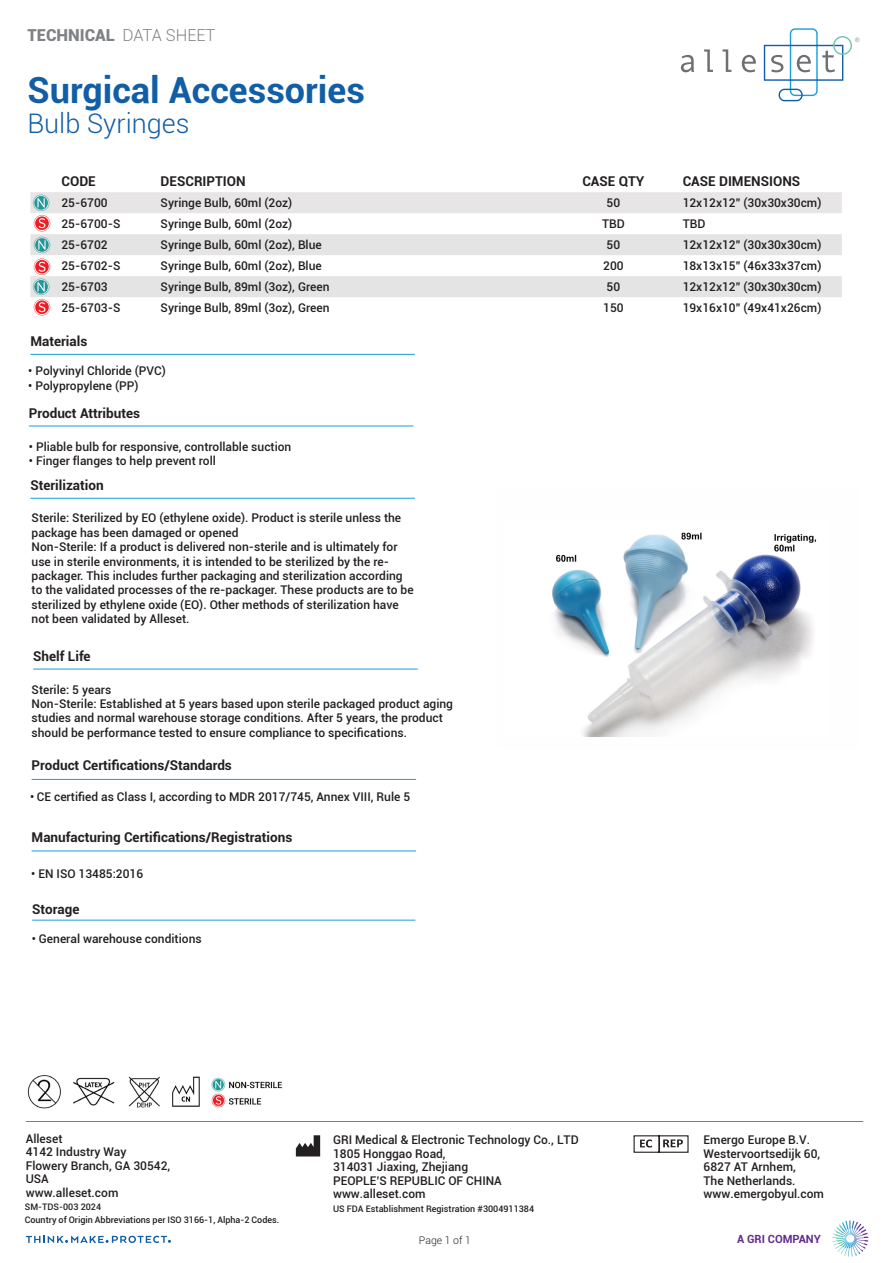
<style>
.page{position:relative;width:893px;height:1263px;background:#fff}
.page>*{position:absolute;margin:0;border:0;box-sizing:border-box;transform-origin:0 0}
.t1{font:700 36px "Roboto";color:#115ea7}
.t2{font:300 27px "Roboto";color:#115ea7}
.t3{font:900 16.5px "Roboto";color:#808285}
.t4{font:700 13.5px "Roboto";color:#231f20}
.t5{font:500 12px/13.5px "Roboto";color:#231f20}
.t6{font:700 11.25px "Roboto";color:#622c8d}
.t7{font:300 10.5px "Roboto";color:#231f20}
.t8{font:500 9px/13.2px "Roboto";color:#231f20}
.s1{font-weight:300}
</style>
<div class="page">
<svg style="left:681px;top:55px;width:13px;height:17px"></svg>
<svg style="left:704px;top:49px;width:9px;height:23px"></svg>
<svg style="left:723px;top:49px;width:8px;height:23px"></svg>
<svg style="left:742px;top:55px;width:14px;height:17px"></svg>
<svg style="left:764px;top:28px;width:96px;height:73px"></svg>
<hr style="left:32px;top:850px;width:384px;height:1px;background:#199eda">
<hr style="left:30px;top:354px;width:385px;height:1px;background:#199eda">
<hr style="left:29px;top:426px;width:384px;height:1px;background:#199eda">
<hr style="left:30px;top:498px;width:385px;height:1px;background:#199eda">
<hr style="left:33px;top:669px;width:385px;height:1px;background:#199eda">
<hr style="left:32px;top:779px;width:384px;height:1px;background:#199eda">
<svg style="left:296px;top:1135px;width:24px;height:21px"></svg>
<svg style="left:633px;top:1135px;width:56px;height:18px"></svg>
<hr style="left:26px;top:1121px;width:837px;height:1px;background:#199eda">
<svg style="left:26px;top:1236px;width:145px;height:7px"></svg>
<svg style="left:832px;top:1220px;width:36px;height:36px"></svg>
<img style="left:552px;top:532px;width:265px;height:205px">
<svg style="left:30px;top:192px;width:812px;height:123px"></svg>
<img style="left:28px;top:1075px;width:255px;height:34px">
<hr style="left:32px;top:920px;width:383px;height:1px;background:#199eda">
<h3 class="t3" style="left:28px;top:23px;width:189px">TECHNICAL <span class="s1">DATA SHEET</span></h3>
<h1 class="t1" style="left:28px;top:65px;width:339px">Surgical Accessories</h1>
<h2 class="t2" style="left:28px;top:105px;width:163px">Bulb Syringes</h2>
<p class="t4" style="left:61px;top:172px;width:36px">CODE</p>
<p class="t4" style="left:161px;top:172px;width:87px">DESCRIPTION</p>
<p class="t4" style="left:582px;top:172px;width:64px">CASE QTY</p>
<p class="t4" style="left:683px;top:172px;width:119px">CASE DIMENSIONS</p>
<p class="t5" style="left:61px;top:196px;width:48px">25-6700</p>
<p class="t5" style="left:161px;top:196px;width:133px">Syringe Bulb, 60ml (2oz)</p>
<p class="t5" style="left:607px;top:196px;width:15px">50</p>
<p class="t5" style="left:683px;top:196px;width:140px">12x12x12” (30x30x30cm)</p>
<p class="t5" style="left:61px;top:217px;width:60px">25-6700-S</p>
<p class="t5" style="left:161px;top:217px;width:133px">Syringe Bulb, 60ml (2oz)</p>
<p class="t5" style="left:602px;top:217px;width:24px">TBD</p>
<p class="t5" style="left:683px;top:217px;width:24px">TBD</p>
<p class="t5" style="left:61px;top:238px;width:48px">25-6702</p>
<p class="t5" style="left:161px;top:238px;width:163px">Syringe Bulb, 60ml (2oz), Blue</p>
<p class="t5" style="left:607px;top:238px;width:15px">50</p>
<p class="t5" style="left:683px;top:238px;width:140px">12x12x12” (30x30x30cm)</p>
<p class="t5" style="left:61px;top:259px;width:60px">25-6702-S</p>
<p class="t5" style="left:161px;top:259px;width:163px">Syringe Bulb, 60ml (2oz), Blue</p>
<p class="t5" style="left:603px;top:259px;width:22px">200</p>
<p class="t5" style="left:683px;top:259px;width:140px">18x13x15” (46x33x37cm)</p>
<p class="t5" style="left:61px;top:280px;width:48px">25-6703</p>
<p class="t5" style="left:161px;top:280px;width:170px">Syringe Bulb, 89ml (3oz), Green</p>
<p class="t5" style="left:607px;top:280px;width:15px">50</p>
<p class="t5" style="left:683px;top:280px;width:140px">12x12x12” (30x30x30cm)</p>
<p class="t5" style="left:61px;top:301px;width:60px">25-6703-S</p>
<p class="t5" style="left:161px;top:301px;width:170px">Syringe Bulb, 89ml (3oz), Green</p>
<p class="t5" style="left:603px;top:301px;width:22px">150</p>
<p class="t5" style="left:683px;top:301px;width:140px">19x16x10” (49x41x26cm)</p>
<p class="t4" style="left:30px;top:332px;width:58px">Materials</p>
<p class="t5" style="left:28px;top:364px;width:139px">• Polyvinyl Chloride (PVC)</p>
<p class="t5" style="left:28px;top:378px;width:112px">• Polypropylene (PP)</p>
<p class="t4" style="left:29px;top:403px;width:113px">Product Attributes</p>
<p class="t5" style="left:29px;top:439px;width:264px">• Pliable bulb for responsive, controllable suction</p>
<p class="t5" style="left:29px;top:454px;width:189px">• Finger flanges to help prevent roll</p>
<p class="t4" style="left:30px;top:475px;width:75px">Sterilization</p>
<p class="t5" style="left:32px;top:510px;width:383px;line-height:14.4px">Sterile: Sterilized by EO (ethylene oxide). Product is sterile unless the package has been damaged or opened<br>Non-Sterile: If a product is delivered non-sterile and is ultimately for use in sterile environments, it is intended to be sterilized by the re&shy;packager. This includes further packaging and sterilization according to the validated processes of the re-packager. These products are to be sterilized by ethylene oxide (EO). Other methods of sterilization have not been validated by Alleset.</p>
<p class="t4" style="left:33px;top:646px;width:59px">Shelf Life</p>
<p class="t5" style="left:32px;top:682px;width:423px;line-height:14.4px">Sterile: 5 years<br>Non-Sterile: Established at 5 years based upon sterile packaged product aging studies and normal warehouse storage conditions. After 5 years, the product should be performance tested to ensure compliance to specifications.</p>
<p class="t4" style="left:32px;top:756px;width:202px">Product Certifications/Standards</p>
<p class="t5" style="left:30px;top:789px;width:382px">• CE certified as Class I, according to MDR 2017/745, Annex VIII, Rule 5</p>
<p class="t4" style="left:32px;top:827px;width:262px">Manufacturing Certifications/Registrations</p>
<p class="t5" style="left:31px;top:867px;width:113px">• EN ISO 13485:2016</p>
<p class="t4" style="left:32px;top:899px;width:49px">Storage</p>
<p class="t5" style="left:32px;top:931px;width:171px">• General warehouse conditions</p>
<p class="t5" style="left:26px;top:1131px;width:146px">Alleset<br>4142 Industry Way<br>Flowery Branch, GA 30542,<br>USA<br>www.alleset.com</p>
<p class="t5" style="left:333px;top:1133px;width:247px">GRI Medical &amp; Electronic Technology Co., LTD<br>1805 Honggao Road,<br>314031 Jiaxing, Zhejiang<br>PEOPLE’S REPUBLIC OF CHINA www.alleset.com</p>
<p class="t8" style="left:333px;top:1201px;width:203px">US FDA Establishment Registration #3004911384</p>
<p class="t8" style="left:25px;top:1200px;width:256px">SM-TDS-003 2024<br>Country of Origin Abbreviations per ISO 3166-1, Alpha-2 Codes.</p>
<p class="t5" style="left:704px;top:1133px;width:122px">Emergo Europe B.V.<br>Westervoortsedijk 60,<br>6827 AT Arnhem,<br>The Netherlands. www.emergobyul.com</p>
<p class="t7" style="left:419px;top:1232px;width:53px">Page 1 of 1</p>
<p class="t6" style="left:737px;top:1231px;width:85px">A GRI COMPANY</p>
</div>
